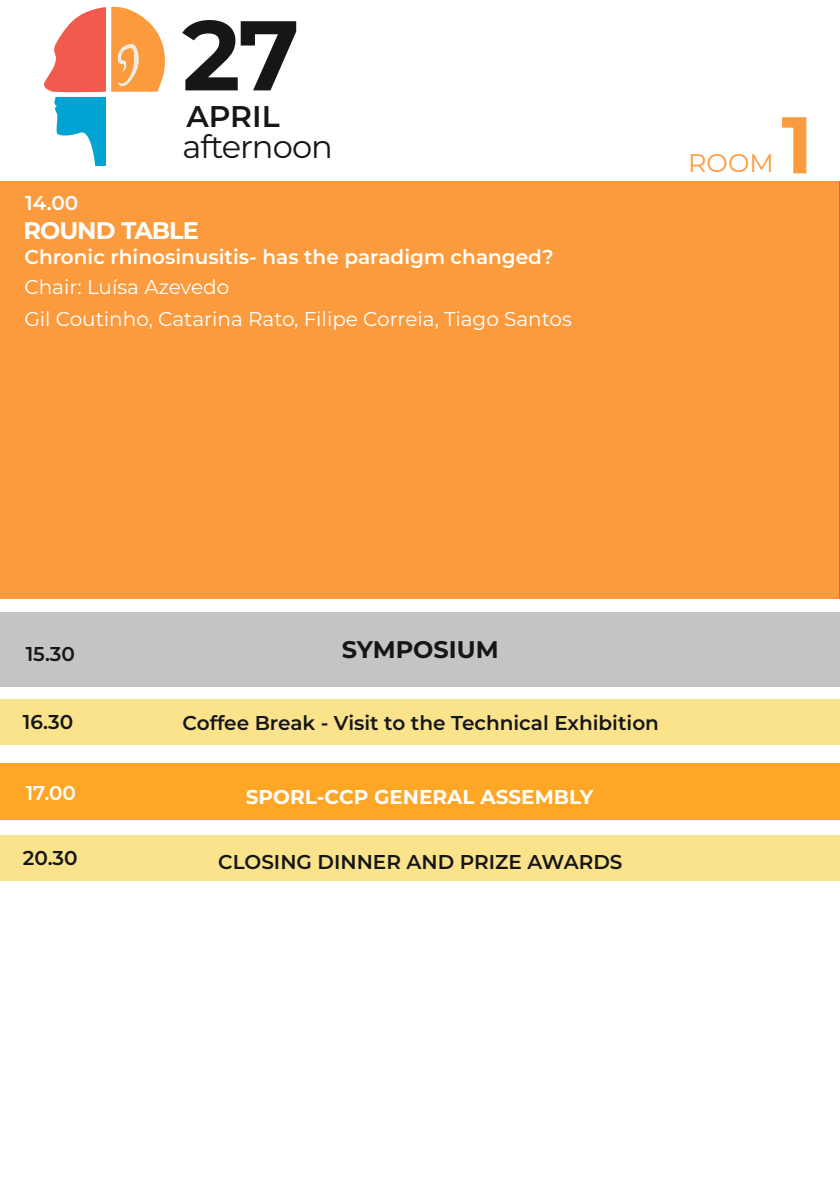
<style>
.page{position:relative;width:840px;height:1191px;background:#fff}
.page>*{position:absolute;margin:0;border:0;box-sizing:border-box;transform-origin:0 0}
.t1{font:700 98.8px "Montserrat";color:#151616}
.t2{font:700 80.2px "Montserrat";color:#fb9b3d}
.t3{font:32.2px "Montserrat";letter-spacing:-.03em;color:#151616}
.t4{font:600 29.8px "Montserrat";color:#151616}
.t5{font:25.4px "Montserrat";color:#fb9b3d}
.t6{font:700 24px "Montserrat";letter-spacing:-.04em;color:#fff}
.t7{font:700 24px "Montserrat";color:#151616}
.t8{font:600 20px "Montserrat";color:#151616}
.t9{font:20px/31.6px "Montserrat";color:#fff}
.t10{font:600 20px "Montserrat";color:#fff}
.t11{font:700 20px "Montserrat";color:#fff}
</style>
<div class="page">
<div style="left:0;top:182px;width:839px;height:417px;background:#fb9b3d"></div>
<hr style="left:838px;top:182px;width:1px;height:417px;background:#f25a4e">
<div style="left:1px;top:699px;width:838px;height:46px;background:#fbe38c"></div>
<div style="left:1px;top:835px;width:838px;height:46px;background:#fbe38c"></div>
<hr style="left:839px;top:699px;width:1px;height:46px;background:#fbe38c">
<hr style="left:839px;top:835px;width:1px;height:46px;background:#fbe38c">
<svg style="left:44px;top:7px;width:121px;height:159px"></svg>
<div style="left:0;top:612px;width:839px;height:74px;background:#c4c4c5"></div>
<div style="left:0;top:763px;width:839px;height:56px;background:#fea626"></div>
<h1 class="t1" style="left:182px;top:-5px;width:119px">27</h1>
<h3 class="t4" style="left:186px;top:98px;width:95px">APRIL</h3>
<p class="t10" style="left:25px;top:190px;width:55px">14.00</p>
<h3 class="t3" style="left:182px;top:126px;width:152px">afternoon</h3>
<p class="t6" style="left:23px;top:215px;width:177px">ROUND TABLE</p>
<p class="t10" style="left:24px;top:245px;width:530px">Chronic rhinosinusitis- has the paradigm changed?</p>
<p class="t9" style="left:24px;top:271px;width:549px">Chair: Luísa Azevedo<br>Gil Coutinho, Catarina Rato, Filipe Correia, Tiago Santos</p>
<p class="t5" style="left:687px;top:147px;width:87px">ROOM</p>
<h2 class="t2" style="left:781px;top:96px;width:33px">1</h2>
<p class="t8" style="left:26px;top:641px;width:51px">15.30</p>
<p class="t7" style="left:341px;top:634px;width:158px">SYMPOSIUM</p>
<p class="t8" style="left:23px;top:710px;width:52px">16.30</p>
<p class="t8" style="left:182px;top:711px;width:477px">Coffee Break - Visit to the Technical Exhibition</p>
<p class="t10" style="left:26px;top:780px;width:52px">17.00</p>
<p class="t11" style="left:246px;top:784px;width:349px">SPORL-CCP GENERAL ASSEMBLY</p>
<p class="t8" style="left:23px;top:846px;width:56px">20.30</p>
<p class="t8" style="left:218px;top:849px;width:405px">CLOSING DINNER AND PRIZE AWARDS</p>
</div>
